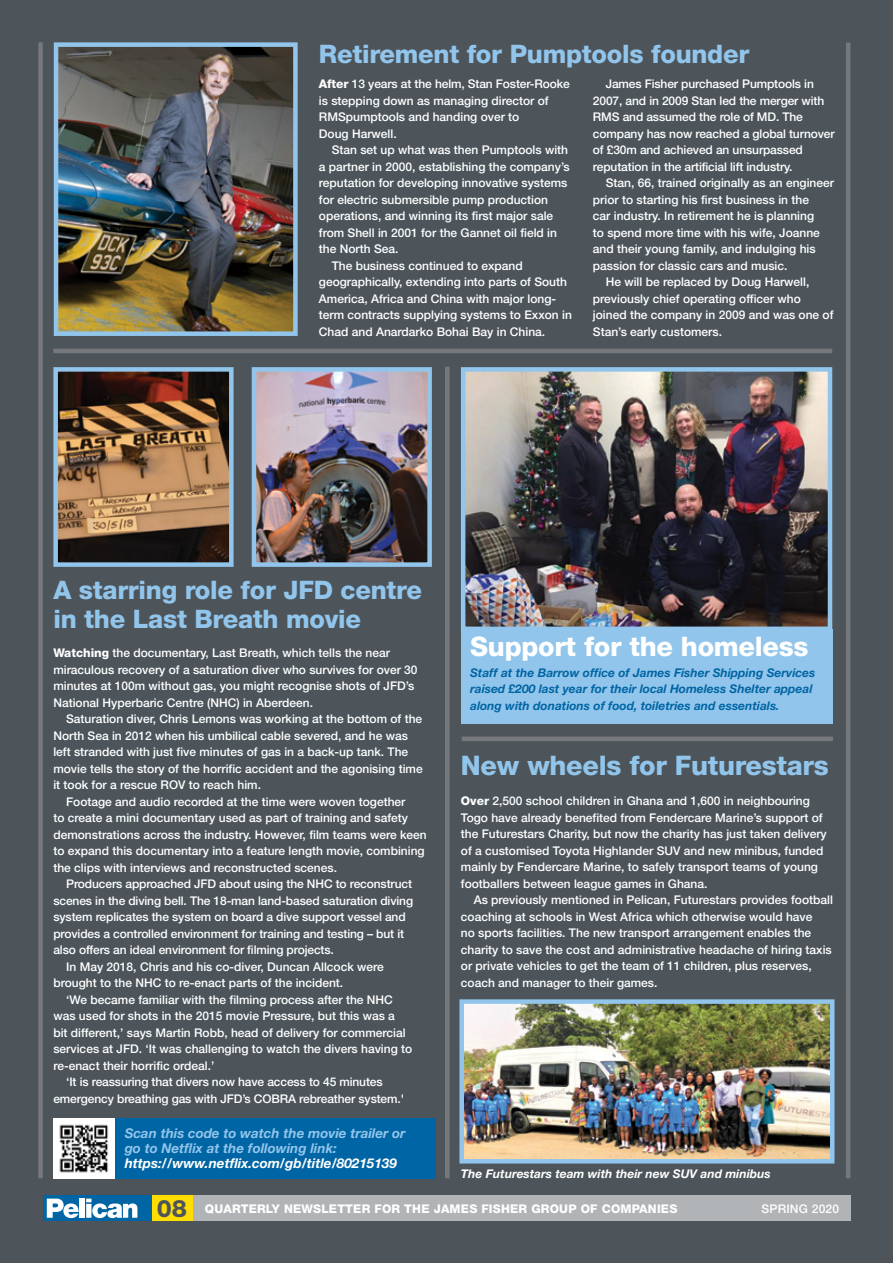
<style>
.page{position:relative;width:893px;height:1263px;background:#4d555b}
.page>*{position:absolute;margin:0;border:0;box-sizing:border-box;transform-origin:0 0}
.t1{font:800 27px "Helvetica Neue LT Std";letter-spacing:-.01em;color:#92c5eb}
.t2{font:800 27px "Helvetica Neue LT Std";letter-spacing:-.01em;color:#fff}
.t3{font:800 25.5px/30px "Helvetica Neue LT Std";letter-spacing:-.01em;color:#92c5eb}
.t4{font:italic 700 13.5px/15px "Helvetica Neue LT Std";color:#92c5eb}
.t5{font:italic 700 13.5px "Helvetica Neue LT Std";color:#fff}
.t6{font:500 12px/16.5px "Helvetica Neue LT Std";color:#fff}
.t7{font:italic 700 12px/16.5px "Helvetica Neue LT Std";color:#0065a4}
.t8{font:800 12px "Helvetica Neue LT Std";letter-spacing:.015em;color:#fff}
.t9{font:italic 700 12px "Helvetica Neue LT Std";color:#fff}
.t10{font:500 12px "Helvetica Neue LT Std";letter-spacing:.02em;color:#fff}
.s1{font-weight:800}
.s2{font-size:24px;color:#4d555b}
</style>
<div class="page">
<div style="left:43px;top:1195px;width:110px;height:26px;background:#0065a4"></div>
<div style="left:193px;top:1195px;width:658px;height:26px;background:#b1b4b6"></div>
<svg style="left:47px;top:1198px;width:32px;height:20px"></svg>
<div style="left:79px;top:1198px;width:6px;height:20px;background:#fff"></div>
<svg style="left:86px;top:1198px;width:51px;height:20px"></svg>
<div style="left:153px;top:1195px;width:40px;height:26px;background:#fd0"></div>
<hr style="left:846px;top:43px;width:4px;height:1135px;background:#77787b">
<div style="left:38px;top:42px;width:5px;height:1136px;background:#77787b"></div>
<hr style="left:445px;top:367px;width:4px;height:811px;background:#77787b">
<div style="left:462px;top:736px;width:371px;height:5px;background:#77787b"></div>
<hr style="left:53px;top:349px;width:779px;height:4px;background:#77787b">
<div style="left:114px;top:1118px;width:321px;height:61px;background:#0065a4"></div>
<img style="left:466px;top:372px;width:361px;height:254px">
<div style="left:461px;top:367px;width:371px;height:264px;border:4px solid #92c5eb"></div>
<img style="left:59px;top:47px;width:234px;height:284px">
<div style="left:54px;top:42px;width:244px;height:294px;border:4px solid #92c5eb"></div>
<img style="left:257px;top:372px;width:170px;height:190px">
<div style="left:252px;top:367px;width:180px;height:200px;border:4px solid #92c5eb"></div>
<img style="left:58px;top:372px;width:171px;height:190px">
<div style="left:53px;top:367px;width:181px;height:200px;border:4px solid #92c5eb"></div>
<div style="left:461px;top:629px;width:371px;height:94px;background:#92c5eb"></div>
<img style="left:464px;top:1004px;width:365px;height:154px">
<div style="left:459px;top:999px;width:375px;height:164px;border:4px solid #92c5eb"></div>
<img style="left:54px;top:1118px;width:60px;height:61px">
<h2 class="t3" style="left:319px;top:39px;width:432px">Retirement for Pumptools founder</h2>
<p class="t6" style="left:319px;top:76px;width:252px"><span class="s1">After</span> 13 years at the helm, Stan Foster-Rooke is stepping down as managing director of RMSpumptools and handing over to<br>Doug Harwell.</p>
<p class="t6" style="left:332px;top:142px;width:238px">Stan set up what was then Pumptools with</p>
<p class="t6" style="left:319px;top:158px;width:252px">a partner in 2000, establishing the company’s</p>
<p class="t6" style="left:319px;top:175px;width:250px">reputation for developing innovative systems</p>
<p class="t6" style="left:319px;top:191px;width:231px">for electric submersible pump production</p>
<p class="t6" style="left:319px;top:208px;width:236px">operations, and winning its first major sale</p>
<p class="t6" style="left:319px;top:224px;width:240px">from Shell in 2001 for the Gannet oil field in</p>
<p class="t6" style="left:319px;top:241px;width:81px">the North Sea.</p>
<p class="t6" style="left:332px;top:257px;width:193px">The business continued to expand</p>
<p class="t6" style="left:319px;top:274px;width:250px">geographically, extending into parts of South</p>
<p class="t6" style="left:319px;top:290px;width:239px">America, Africa and China with major long-</p>
<p class="t6" style="left:319px;top:307px;width:254px">term contracts supplying systems to Exxon in</p>
<p class="t6" style="left:319px;top:323px;width:228px">Chad and Anardarko Bohai Bay in China.</p>
<p class="t6" style="left:593px;top:76px;width:243px;text-indent:13px">James Fisher purchased Pumptools in 2007, and in 2009 Stan led the merger with RMS and assumed the role of MD. The company has now reached a global turnover of £30m and achieved an unsurpassed reputation in the artificial lift industry.</p>
<p class="t6" style="left:606px;top:175px;width:230px">Stan, 66, trained originally as an engineer</p>
<p class="t6" style="left:593px;top:191px;width:218px">prior to starting his first business in the</p>
<p class="t6" style="left:593px;top:208px;width:223px">car industry. In retirement he is planning</p>
<p class="t6" style="left:593px;top:224px;width:228px">to spend more time with his wife, Joanne</p>
<p class="t6" style="left:593px;top:241px;width:224px">and their young family, and indulging his</p>
<p class="t6" style="left:593px;top:257px;width:196px">passion for classic cars and music.</p>
<p class="t6" style="left:606px;top:274px;width:205px">He will be replaced by Doug Harwell,</p>
<p class="t6" style="left:593px;top:290px;width:209px">previously chief operating officer who</p>
<p class="t6" style="left:593px;top:307px;width:242px">joined the company in 2009 and was one of</p>
<p class="t6" style="left:593px;top:323px;width:131px">Stan’s early customers.</p>
<h2 class="t3" style="left:53px;top:574px;width:370px">A starring role for JFD centre in the Last Breath movie</h2>
<p class="t6" style="left:53px;top:644px;width:366px"><span class="s1">Watching</span> the documentary, Last Breath, which tells the near miraculous recovery of a saturation diver who survives for over 30 minutes at 100m without gas, you might recognise shots of JFD’s National Hyperbaric Centre (NHC) in Aberdeen.</p>
<p class="t6" style="left:53px;top:710px;width:371px;text-indent:13px">Saturation diver, Chris Lemons was working at the bottom of the North Sea in 2012 when his umbilical cable severed, and he was left stranded with just five minutes of gas in a back-up tank. The movie tells the story of the horrific accident and the agonising time it took for a rescue ROV to reach him.</p>
<p class="t6" style="left:53px;top:793px;width:375px;text-indent:13px">Footage and audio recorded at the time were woven together<br>to create a mini documentary used as part of training and safety demonstrations across the industry. However, film teams were keen to expand this documentary into a feature length movie, combining the clips with interviews and reconstructed scenes.</p>
<p class="t6" style="left:66px;top:875px;width:347px">Producers approached JFD about using the NHC to reconstruct</p>
<p class="t6" style="left:53px;top:892px;width:361px">scenes in the diving bell. The 18-man land-based saturation diving</p>
<p class="t6" style="left:53px;top:908px;width:354px">system replicates the system on board a dive support vessel and</p>
<p class="t6" style="left:53px;top:925px;width:352px">provides a controlled environment for training and testing – but it</p>
<p class="t6" style="left:53px;top:941px;width:282px">also offers an ideal environment for filming projects.</p>
<p class="t6" style="left:66px;top:958px;width:319px">In May 2018, Chris and his co-diver, Duncan Allcock were</p>
<p class="t6" style="left:53px;top:974px;width:291px">brought to the NHC to re-enact parts of the incident.</p>
<p class="t6" style="left:66px;top:991px;width:328px">‘We became familiar with the filming process after the NHC</p>
<p class="t6" style="left:53px;top:1007px;width:343px">was used for shots in the 2015 movie Pressure, but this was a</p>
<p class="t6" style="left:53px;top:1024px;width:354px">bit different,’ says Martin Robb, head of delivery for commercial</p>
<p class="t6" style="left:53px;top:1040px;width:360px">services at JFD. ‘It was challenging to watch the divers having to</p>
<p class="t6" style="left:53px;top:1057px;width:162px">re-enact their horrific ordeal.’</p>
<p class="t6" style="left:66px;top:1073px;width:318px">‘It is reassuring that divers now have access to 45 minutes</p>
<p class="t6" style="left:53px;top:1090px;width:352px">emergency breathing gas with JFD’s COBRA rebreather system.'</p>
<p class="t4" style="left:125px;top:1126px;width:282px">Scan this code to watch the movie trailer or go to Netflix at the following link:</p>
<p class="t5" style="left:125px;top:1155px;width:274px">https://www.netflix.com/gb/title/80215139</p>
<h1 class="t2" style="left:470px;top:630px;width:340px">Support for the homeless</h1>
<p class="t7" style="left:470px;top:664px;width:347px">Staff at the Barrow office of James Fisher Shipping Services raised £200 last year for their local Homeless Shelter appeal along with donations of food, toiletries and essentials.</p>
<h1 class="t1" style="left:461px;top:750px;width:369px">New wheels for Futurestars</h1>
<p class="t6" style="left:461px;top:793px;width:367px"><span class="s1">Over</span> 2,500 school children in Ghana and 1,600 in neighbouring Togo have already benefited from Fendercare Marine’s support of the Futurestars Charity, but now the charity has just taken delivery of a customised Toyota Highlander SUV and new minibus, funded mainly by Fendercare Marine, to safely transport teams of young footballers between league games in Ghana.</p>
<p class="t6" style="left:461px;top:892px;width:374px;text-indent:13px">As previously mentioned in Pelican, Futurestars provides football coaching at schools in West Africa which otherwise would have<br>no sports facilities. The new transport arrangement enables the charity to save the cost and administrative headache of hiring taxis or private vehicles to get the team of 11 children, plus reserves, coach and manager to their games.</p>
<p class="t9" style="left:461px;top:1166px;width:311px">The Futurestars team with their new SUV and minibus</p>
<p class="t8" style="left:157px;top:1202px;width:522px"><span class="s2">08</span> QUARTERLY NEWSLETTER FOR THE JAMES FISHER GROUP OF COMPANIES</p>
<p class="t10" style="left:761px;top:1202px;width:79px">SPRING 2020</p>
</div>
